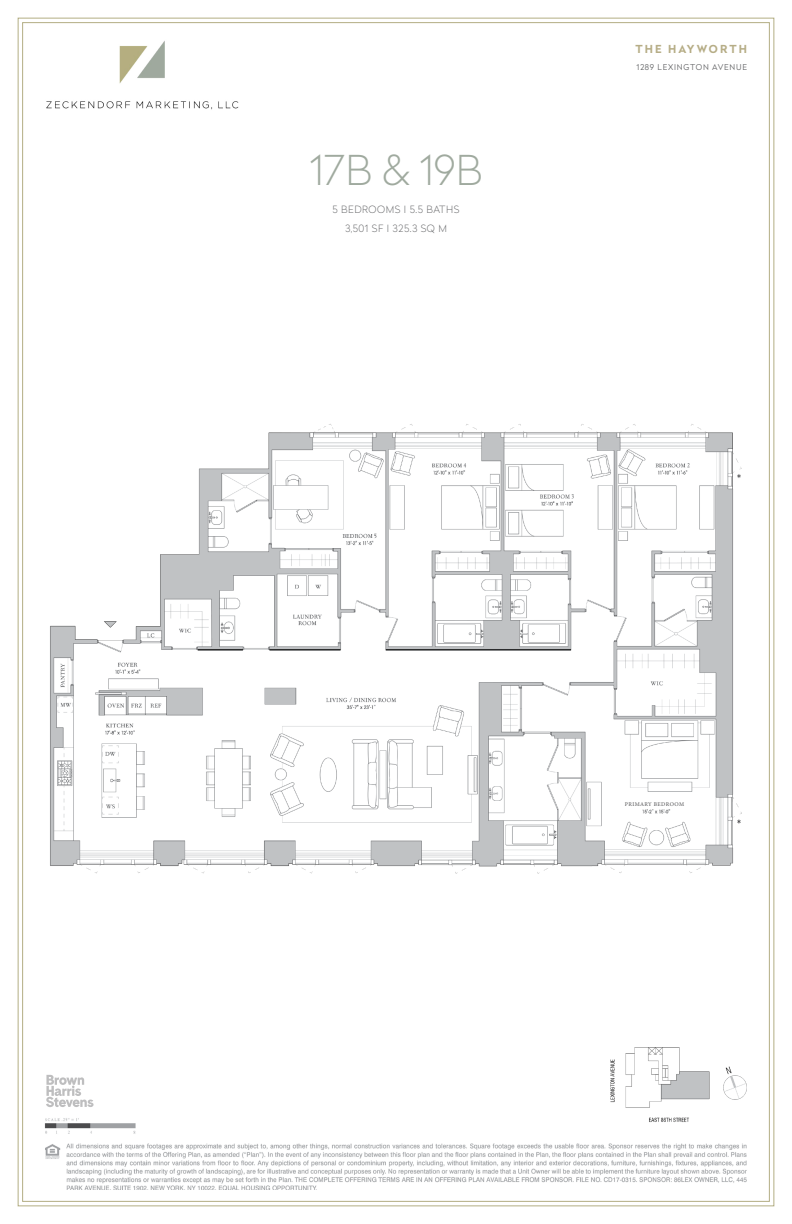
<style>
.page{position:relative;width:792px;height:1224px;background:#fff}
.page>*{position:absolute;margin:0;border:0;box-sizing:border-box;transform-origin:0 0}
.t1{font:100 41px "Radikal";color:#a0aa9f}
.t2{font:700 11px "Radikal";letter-spacing:.19em;color:#b6ad86}
.t3{font:100 10px/19px "Radikal";letter-spacing:.05em;color:#636466;text-align:center}
.t4{font:300 8px "Radikal";letter-spacing:.1em;color:#636466}
.t5{font:5.7px "Minion Pro";letter-spacing:.07em;color:#4f4f51}
</style>
<div class="page">
<img style="left:45px;top:1143px;width:702px;height:47px">
<img style="left:44px;top:1118px;width:92px;height:16px">
<img style="left:610px;top:1047px;width:137px;height:75px">
<svg style="left:46px;top:1075px;width:48px;height:32px"></svg>
<img style="left:50px;top:424px;width:692px;height:450px">
<div style="left:620px;top:800px;width:69px;height:7px;background:#fff"></div>
<div style="left:450px;top:651px;width:64px;height:7px;background:#fff"></div>
<img style="left:46px;top:41px;width:193px;height:69px">
<h1 class="t1" style="left:310px;top:142px;width:174px">17B &amp; 19B</h1>
<p class="t3" style="left:332px;top:199px;width:129px">5 BEDROOMS I 5.5 BATHS<br>3,501 SF I 325.3 SQ M</p>
<p class="t2" style="left:636px;top:41px;width:113px">THE HAYWORTH</p>
<p class="t4" style="left:637px;top:62px;width:112px">1289 LEXINGTON AVENUE</p>
<p class="t5" style="left:625px;top:800px;width:61px">PRIMARY BEDROOM</p>
</div>
